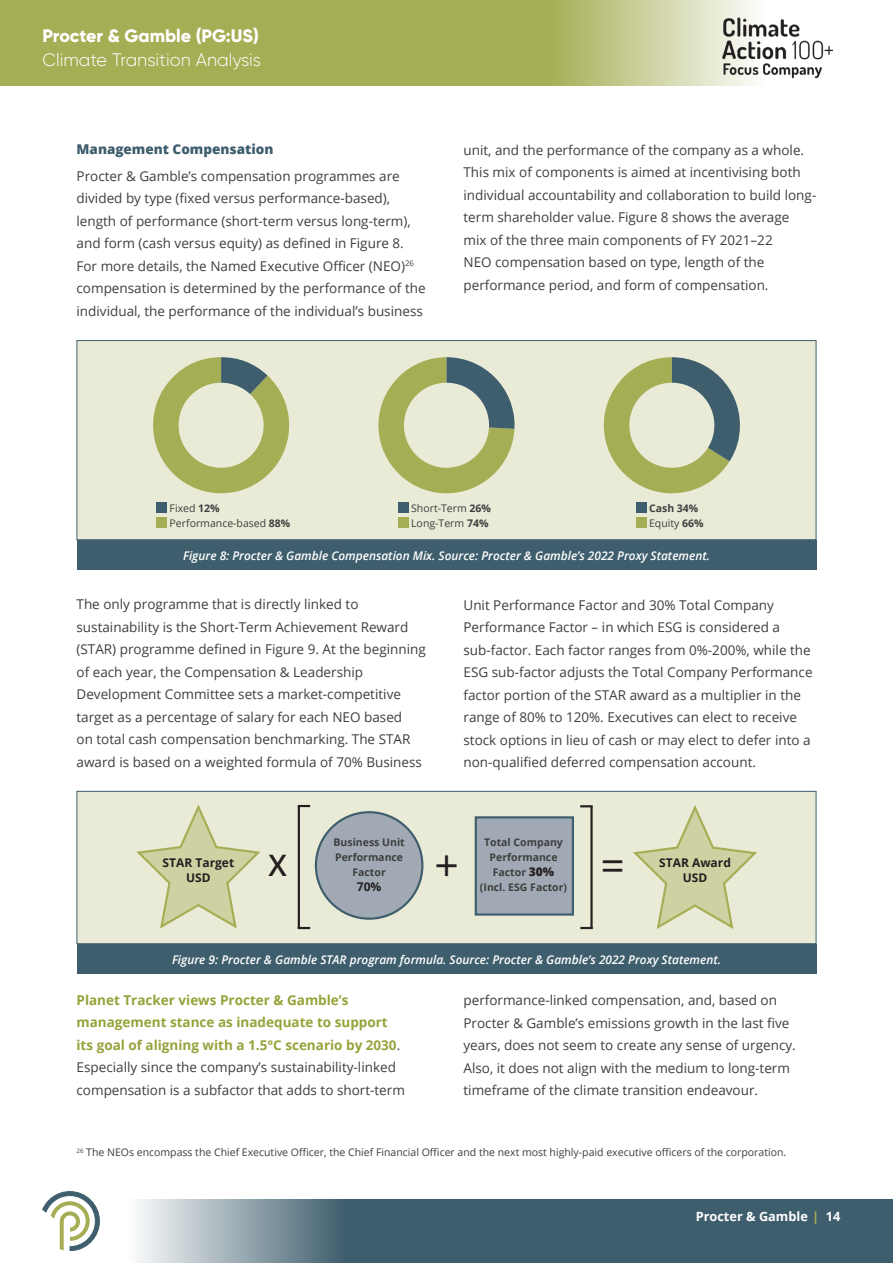
<style>
.page{position:relative;width:893px;height:1263px;background:#fff}
.page>*{position:absolute;margin:0;border:0;box-sizing:border-box;transform-origin:0 0}
.t1{font:42.75px "Open Sans";color:#231f20}
.t2{font:600 29.55px "Open Sans";color:#231f20}
.t3{font:300 18px "Gilroy";color:#fff}
.t4{font:800 18px "Gilroy";color:#fff}
.t5{font:13.5px/22.5px "Open Sans";color:#3e3e3f}
.t6{font:700 13.5px/22.5px "Open Sans";color:#97a23a}
.t7{font:800 13.5px "Open Sans";color:#3f5e6d}
.t8{font:700 12.75px "Open Sans";color:#fff}
.t9{font:italic 600 12px "Open Sans";color:#fff}
.t10{font:700 12px "Open Sans";color:#231f20}
.t11{font:10.5px "Open Sans";color:#3e3e3f}
.t12{font:700 10.5px/15px "Open Sans";color:#3e3e3f;text-align:center}
.s1{font-weight:700}
.s2{font-weight:800;font-size:12px;color:#231f20}
.s3{font-weight:400;color:#3e3e3f}
.s4{color:#a6ae55}
</style>
<div class="page">
<svg style="left:0;top:0;width:754px;height:85px;background:#afb666"></svg>
<svg style="left:43px;top:1191px;width:57px;height:60px"></svg>
<img style="left:723px;top:16px;width:109px;height:67px">
<svg style="left:138px;top:1199px;width:755px;height:64px;background:#57727f"></svg>
<div style="left:77px;top:340px;width:739px;height:200px;background:#e9ebd6;border:1px solid #3f5e6d"></div>
<div style="left:77px;top:540px;width:739px;height:30px;background:#3f5e6d"></div>
<svg style="left:153px;top:357px;width:136px;height:136px"></svg>
<div style="left:179px;top:383px;width:85px;height:85px;background:#e9ebd6;border-radius:50%"></div>
<svg style="left:378px;top:357px;width:136px;height:136px"></svg>
<div style="left:404px;top:383px;width:85px;height:85px;background:#e9ebd6;border-radius:50%"></div>
<svg style="left:604px;top:357px;width:136px;height:136px"></svg>
<div style="left:629px;top:383px;width:85px;height:85px;background:#e9ebd6;border-radius:50%"></div>
<div style="left:156px;top:502px;width:11px;height:10px;background:#3f5e6d"></div>
<div style="left:156px;top:517px;width:11px;height:10px;background:#a6ae55"></div>
<div style="left:398px;top:502px;width:10px;height:10px;background:#3f5e6d"></div>
<div style="left:398px;top:517px;width:10px;height:10px;background:#a6ae55"></div>
<div style="left:636px;top:502px;width:10px;height:10px;background:#3f5e6d"></div>
<div style="left:636px;top:517px;width:10px;height:10px;background:#a6ae55"></div>
<div style="left:77px;top:791px;width:739px;height:153px;background:#e9ebd6;border:1px solid #3f5e6d"></div>
<div style="left:77px;top:944px;width:739px;height:30px;background:#3f5e6d"></div>
<svg style="left:136px;top:804px;width:125px;height:125px"></svg>
<svg style="left:633px;top:805px;width:124px;height:124px"></svg>
<hr style="left:298px;top:806px;width:2px;height:122px;background:#231f20">
<svg style="left:298px;top:805px;width:12px;height:2px"></svg>
<svg style="left:298px;top:927px;width:12px;height:2px"></svg>
<hr style="left:590px;top:806px;width:3px;height:123px;background:#231f20">
<svg style="left:580px;top:805px;width:13px;height:2px"></svg>
<svg style="left:580px;top:927px;width:13px;height:2px"></svg>
<div style="left:316px;top:812px;width:106px;height:107px;background:#a1aab4;border-radius:50%"></div>
<div style="left:315px;top:811px;width:108px;height:109px;border:2px solid #3f5e6d;border-radius:50%"></div>
<div style="left:475px;top:816px;width:99px;height:100px;background:#a1aab4;border:2px solid #3f5e6d"></div>
<p class="t4" style="left:43px;top:25px;width:218px">Procter &amp; Gamble (PG:US)</p>
<p class="t3" style="left:43px;top:49px;width:220px">Climate Transition Analysis</p>
<p class="t7" style="left:77px;top:139px;width:198px">Management Compensation</p>
<p class="t5" style="left:77px;top:164px;width:351px">Procter &amp; Gamble’s compensation programmes are divided by type (fixed versus performance-based), length of performance (short-term versus long-term), and form (cash versus equity) as defined in Figure 8.<br>For more details, the Named Executive Officer (NEO)<sup>26 </sup>compensation is determined by the performance of the individual, the performance of the individual’s business</p>
<p class="t5" style="left:463px;top:138px;width:354px">unit, and the performance of the company as a whole.<br>This mix of components is aimed at incentivising both individual accountability and collaboration to build long&shy;term shareholder value. Figure 8 shows the average<br>mix of the three main components of FY 2021–22<br>NEO compensation based on type, length of the performance period, and form of compensation.</p>
<p class="t11" style="left:170px;top:501px;width:52px">Fixed <span class="s1">12%</span></p>
<p class="t11" style="left:170px;top:516px;width:122px">Performance-based <span class="s1">88%</span></p>
<p class="t11" style="left:411px;top:501px;width:81px">Short-Term <span class="s1">26%</span></p>
<p class="t11" style="left:411px;top:516px;width:79px">Long-Term <span class="s1">74%</span></p>
<p class="t12" style="left:649px;top:501px;width:51px">Cash 34%</p>
<p class="t11" style="left:649px;top:516px;width:56px">Equity <span class="s1">66%</span></p>
<p class="t9" style="left:183px;top:547px;width:528px">Figure 8: Procter &amp; Gamble Compensation Mix. Source: Procter &amp; Gamble’s 2022 Proxy Statement.</p>
<p class="t5" style="left:77px;top:593px;width:351px">The only programme that is directly linked to sustainability is the Short-Term Achievement Reward (STAR) programme defined in Figure 9. At the beginning of each year, the Compensation &amp; Leadership Development Committee sets a market-competitive target as a percentage of salary for each NEO based<br>on total cash compensation benchmarking. The STAR award is based on a weighted formula of 70% Business</p>
<p class="t5" style="left:463px;top:593px;width:351px">Unit Performance Factor and 30% Total Company Performance Factor – in which ESG is considered a sub-factor. Each factor ranges from 0%-200%, while the ESG sub-factor adjusts the Total Company Performance factor portion of the STAR award as a multiplier in the range of 80% to 120%. Executives can elect to receive stock options in lieu of cash or may elect to defer into a non-qualified deferred compensation account.</p>
<p class="t10" style="left:163px;top:854px;width:73px">STAR Target</p>
<p class="t10" style="left:186px;top:869px;width:26px">USD</p>
<p class="t12" style="left:333px;top:834px;width:73px">Business Unit<br>Performance<br>Factor</p>
<p class="t10" style="left:357px;top:878px;width:26px">70%</p>
<p class="t12" style="left:484px;top:834px;width:80px">Total Company</p>
<p class="t12" style="left:489px;top:849px;width:70px">Performance<br>Factor <span class="s2">30%</span></p>
<p class="t12" style="left:480px;top:879px;width:89px">(Incl. ESG Factor)</p>
<p class="t2" style="left:269px;top:845px;width:20px">X</p>
<p class="t1" style="left:435px;top:836px;width:26px">+</p>
<p class="t1" style="left:600px;top:836px;width:26px">=</p>
<p class="t10" style="left:659px;top:854px;width:73px">STAR Award</p>
<p class="t10" style="left:683px;top:869px;width:26px">USD</p>
<p class="t9" style="left:172px;top:951px;width:550px">Figure 9: Procter &amp; Gamble STAR program formula. Source: Procter &amp; Gamble’s 2022 Proxy Statement.</p>
<p class="t6" style="left:77px;top:988px;width:330px">Planet Tracker views Procter &amp; Gamble’s management stance as inadequate to support its goal of aligning with a 1.5°C scenario by 2030<span class="s3">.<br>Especially since the company’s sustainability-linked compensation is a subfactor that adds to short-term</span></p>
<p class="t5" style="left:463px;top:989px;width:334px">performance-linked compensation, and, based on Procter &amp; Gamble’s emissions growth in the last five years, does not seem to create any sense of urgency.<br>Also, it does not align with the medium to long-term timeframe of the climate transition endeavour.</p>
<p class="t11" style="left:77px;top:1145px;width:711px"><sup>26</sup> The NEOs encompass the Chief Executive Officer, the Chief Financial Officer and the next most highly-paid executive officers of the corporation.</p>
<p class="t8" style="left:696px;top:1207px;width:146px">Procter &amp; Gamble <span class="s4">|</span> 14</p>
</div>
